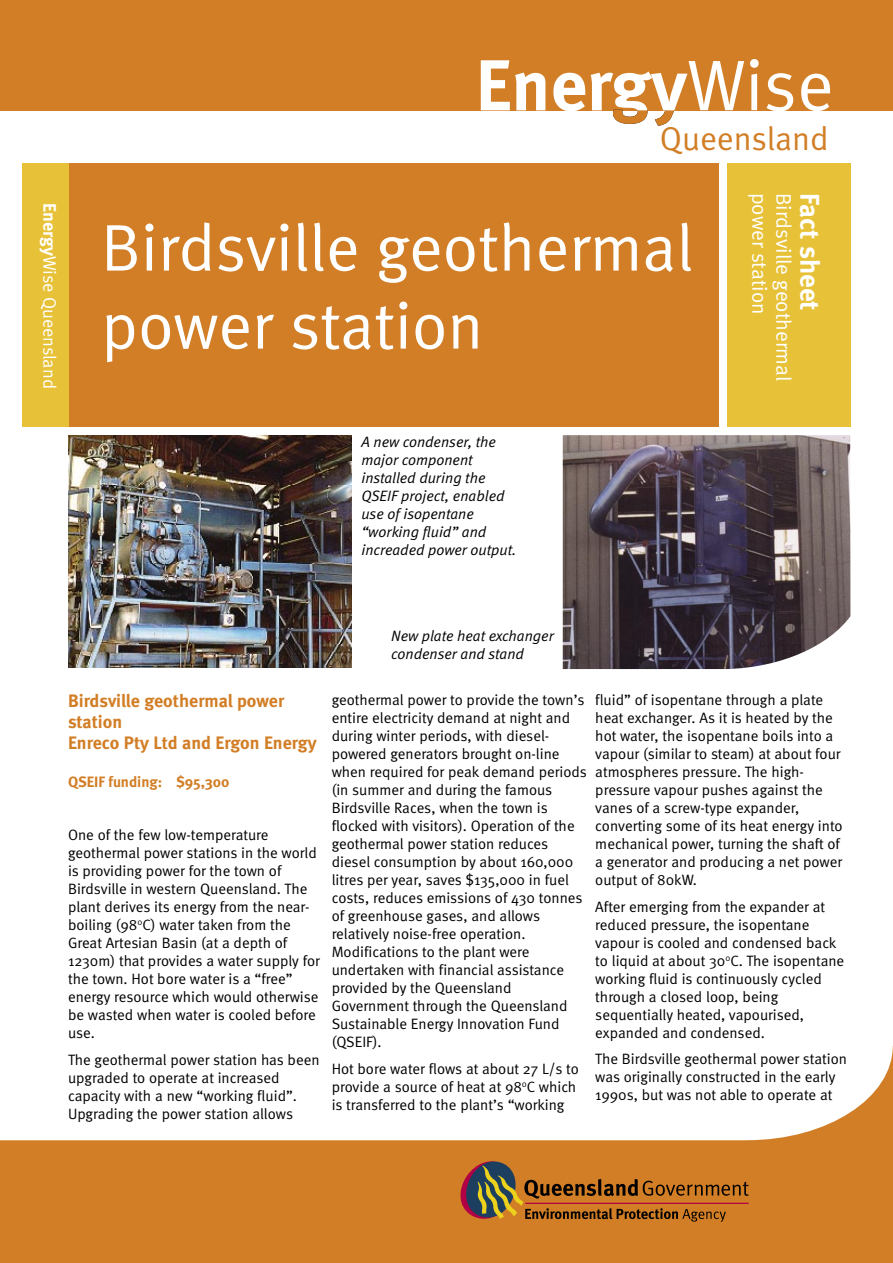
<style>
.page{position:relative;width:893px;height:1263px;background:#fff}
.page>*{position:absolute;margin:0;border:0;box-sizing:border-box;transform-origin:0 0}
.t1{font:66px/78px "Meta Normal";color:#fff}
.t2{font:33px "Meta Normal";color:#d27e26}
.t3{font:700 27px "Meta";color:#fff}
.t4{font:21px "Meta Normal";color:#fff}
.Body_text_sub_heading{font:700 18px/21px "Meta";color:#d27e26}
.t5{font:18px "Meta Normal";color:#fff}
.Body_text{font:15px/18px "Meta Normal";color:#000}
.Bullet{font:italic 15px/18px "Meta Normal";color:#000}
.Body_text_sub_heading-2{font:700 15px "Meta";color:#d27e26}
.s1{font-family:"Meta";font-weight:700}
</style>
<div class="page">
<svg style="left:0;top:1046px;width:893px;height:217px;fill:#d27e26"></svg>
<div style="left:69px;top:164px;width:650px;height:263px;background:#d27e26"></div>
<div style="left:22px;top:164px;width:47px;height:263px;background:#e7c138"></div>
<div style="left:727px;top:164px;width:123px;height:263px;background:#e7c138"></div>
<div style="left:0;top:0;width:893px;height:111px;background:#d27e26"></div>
<svg style="left:461px;top:1161px;width:288px;height:61px;background:#a96827"></svg>
<svg style="left:481px;top:60px;width:64px;height:50px"></svg>
<svg style="left:553px;top:73px;width:32px;height:38px"></svg>
<svg style="left:591px;top:61px;width:153px;height:65px"></svg>
<svg style="left:750px;top:59px;width:9px;height:51px"></svg>
<svg style="left:766px;top:73px;width:27px;height:38px"></svg>
<svg style="left:801px;top:74px;width:29px;height:37px"></svg>
<img style="left:563px;top:435px;width:287px;height:234px">
<img style="left:68px;top:435px;width:284px;height:233px">
<p class="t5" style="left:60px;top:203px;width:187px;rotate:90deg"><span class="s1">Energy</span>Wise Queensland</p>
<p class="t2" style="left:660px;top:120px;width:170px">Queensland</p>
<p class="t1" style="left:101px;top:208px;width:594px">Birdsville geothermal power station</p>
<p class="Bullet" style="left:361px;top:433px;width:156px">A new condenser, the major component installed during the<br>QSEIF project, enabled use of isopentane “working fluid” and increaded power output.</p>
<p class="t4" style="left:772px;top:193px;width:123px;rotate:90deg">power station</p>
<p class="t4" style="left:796px;top:193px;width:190px;rotate:90deg">Birdsville geothermal</p>
<p class="t3" style="left:826px;top:193px;width:119px;rotate:90deg">Fact sheet</p>
<p class="Bullet" style="left:391px;top:627px;width:164px">New plate heat exchanger condenser and stand</p>
<p class="Body_text_sub_heading" style="left:68px;top:690px;width:250px">Birdsville geothermal power station<br>Enreco Pty Ltd and Ergon Energy</p>
<p class="Body_text_sub_heading-2" style="left:68px;top:773px;width:163px">QSEIF funding: $95,300</p>
<p class="Body_text" style="left:68px;top:826px;width:253px">One of the few low-temperature geothermal power stations in the world is providing power for the town of Birdsville in western Queensland. The plant derives its energy from the near&shy;boiling (98<sup>0</sup>C) water taken from the Great Artesian Basin (at a depth of 1230m) that provides a water supply for the town. Hot bore water is a “free” energy resource which would otherwise be wasted when water is cooled before use.</p>
<p class="Body_text" style="left:68px;top:1050px;width:253px">The geothermal power station has been upgraded to operate at increased capacity with a new “working fluid”.<br>Upgrading the power station allows</p>
<p class="Body_text" style="left:332px;top:691px;width:257px">geothermal power to provide the town’s entire electricity demand at night and during winter periods, with diesel&shy;powered generators brought on-line when required for peak demand periods (in summer and during the famous Birdsville Races, when the town is flocked with visitors). Operation of the geothermal power station reduces diesel consumption by about 160,000 litres per year, saves $135,000 in fuel costs, reduces emissions of 430 tonnes of greenhouse gases, and allows relatively noise-free operation.<br>Modifications to the plant were undertaken with financial assistance provided by the Queensland Government through the Queensland Sustainable Energy Innovation Fund (QSEIF).</p>
<p class="Body_text" style="left:332px;top:1059px;width:249px">Hot bore water flows at about 27 L/s to provide a source of heat at 98<sup>0</sup>C which is transferred to the plant’s “working</p>
<p class="Body_text" style="left:595px;top:691px;width:249px">fluid” of isopentane through a plate heat exchanger. As it is heated by the hot water, the isopentane boils into a vapour (similar to steam) at about four atmospheres pressure. The high&shy;pressure vapour pushes against the vanes of a screw-type expander, converting some of its heat energy into mechanical power, turning the shaft of a generator and producing a net power output of 80kW.</p>
<p class="Body_text" style="left:595px;top:897px;width:250px">After emerging from the expander at reduced pressure, the isopentane vapour is cooled and condensed back to liquid at about 30<sup>0</sup>C. The isopentane working fluid is continuously cycled through a closed loop, being sequentially heated, vapourised, expanded and condensed.</p>
<p class="Body_text" style="left:595px;top:1050px;width:253px">The Birdsville geothermal power station was originally constructed in the early<br>1990s, but was not able to operate at</p>
</div>
